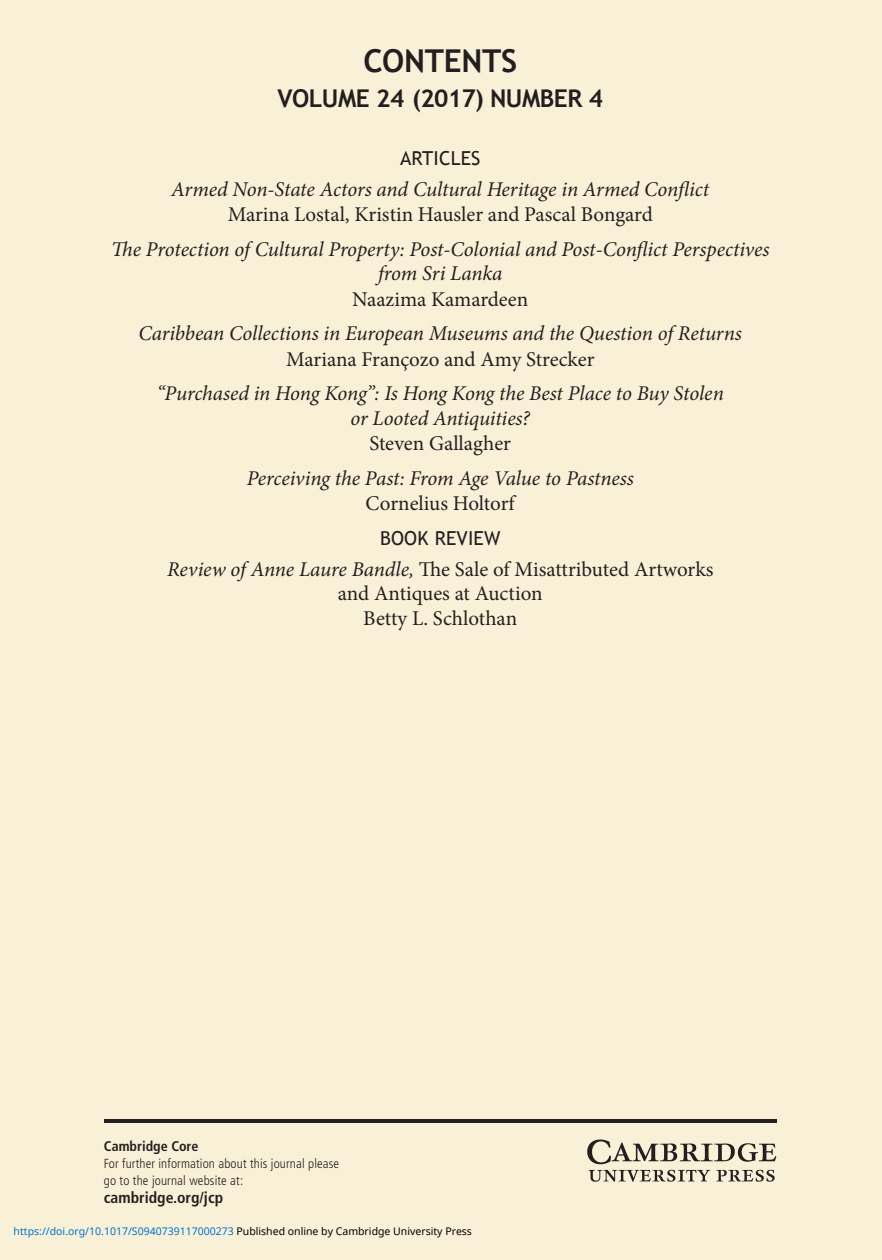
<style>
.page{position:relative;width:882px;height:1260px;background:#f9f1d7}
.page>*{position:absolute;margin:0;border:0;box-sizing:border-box;transform-origin:0 0}
.t1{font:700 31.5px "Trebuchet MS";letter-spacing:-.01em;color:#231f20}
.t2{font:700 24.5px "Trebuchet MS";letter-spacing:-.02em;color:#231f20}
.t3{font:italic 21px/24.8px "Minion Pro";letter-spacing:-.01em;color:#231f20;text-align:center}
.t4{font:21px/24.8px "Minion Pro";color:#231f20;text-align:center}
.t5{font:19.25px "Trebuchet MS";letter-spacing:.01em;color:#231f20}
.t6{font:700 condensed 15.75px "Frutiger";color:#231f20}
.t7{font:700 condensed 14px "Frutiger";color:#231f20}
.t8{font:300 condensed 13.12px/17.5px "Frutiger";letter-spacing:.01em;color:#231f20}
.t9{font:10.5px "Noto Sans";color:#0172cf}
.s1{font-style:normal}
.s2{font-style:italic}
.s3{color:#000}
</style>
<div class="page">
<hr style="left:104px;top:1119px;width:672px;height:3px;background:#231f20">
<img style="left:587px;top:1139px;width:190px;height:43px">
<p class="t1" style="left:363px;top:43px;width:155px">CONTENTS</p>
<p class="t2" style="left:277px;top:84px;width:327px">VOLUME 24 (2017) NUMBER 4</p>
<p class="t5" style="left:400px;top:147px;width:82px">ARTICLES</p>
<p class="t3" style="left:171px;top:178px;width:539px">Armed Non-State Actors and Cultural Heritage in Armed Conflict<br><span class="s1">Marina Lostal, Kristin Hausler and Pascal Bongard</span></p>
<p class="t3" style="left:111px;top:238px;width:660px">The Protection of Cultural Property: Post-Colonial and Post-Conflict Perspectives from Sri Lanka<br><span class="s1">Naazima Kamardeen</span></p>
<p class="t3" style="left:138px;top:323px;width:605px">Caribbean Collections in European Museums and the Question of Returns<br><span class="s1">Mariana Françozo and Amy Strecker</span></p>
<p class="t3" style="left:157px;top:383px;width:569px">“Purchased in Hong Kong”: Is Hong Kong the Best Place to Buy Stolen or Looted Antiquities?<br><span class="s1">Steven Gallagher</span></p>
<p class="t3" style="left:247px;top:467px;width:389px">Perceiving the Past: From Age Value to Pastness<br><span class="s1">Cornelius Holtorf</span></p>
<p class="t5" style="left:380px;top:527px;width:122px">BOOK REVIEW</p>
<p class="t4" style="left:167px;top:558px;width:548px"><span class="s2">Review of Anne Laure Bandle,</span> The Sale of Misattributed Artworks and Antiques at Auction<br>Betty L. Schlothan</p>
<p class="t7" style="left:104px;top:1140px;width:96px">Cambridge Core</p>
<p class="t8" style="left:104px;top:1155px;width:237px">For further information about this journal please go to the journal website at:</p>
<p class="t6" style="left:104px;top:1191px;width:121px">cambridge.org/jcp</p>
<p class="t9" style="left:14px;top:1224px;width:460px">https://doi.org/10.1017/S0940739117000273 <span class="s3">Published online by Cambridge University Press</span></p>
</div>
